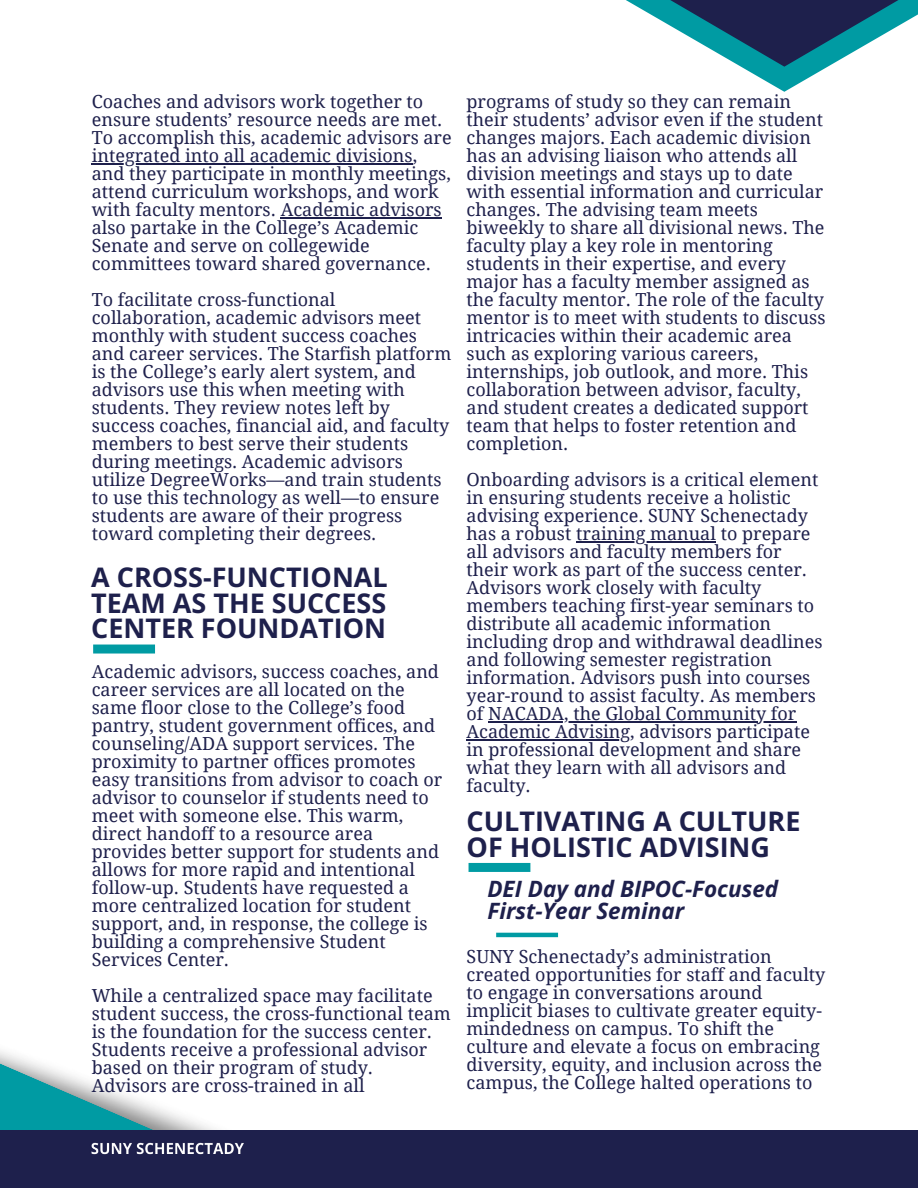
<style>
.page{position:relative;width:918px;height:1188px;background:#fff}
.page>*{position:absolute;margin:0;border:0;box-sizing:border-box;transform-origin:0 0}
.t1{font:700 27px/25.8px "Open Sans";color:#1e204c;text-align:justify}
.t2{font:italic 700 22.5px/22.5px "Open Sans";color:#1e204c}
.t3{font:18px/18px "Droid Serif";color:#1e204c}
</style>
<div class="page">
<svg style="left:0;top:932px;width:559px;height:198px"></svg>
<svg style="left:741px;top:67px;width:86px;height:25px"></svg>
<svg style="left:626px;top:0;width:292px;height:67px"></svg>
<div style="left:0;top:1130px;width:918px;height:58px;background:#1e204c"></div>
<img style="left:91px;top:1142px;width:153px;height:13px">
<hr style="left:92px;top:163px;width:321px;height:1px;background:#1e204c">
<hr style="left:281px;top:217px;width:161px;height:1px;background:#1e204c">
<hr style="left:576px;top:541px;width:140px;height:1px;background:#1e204c">
<hr style="left:488px;top:721px;width:309px;height:1px;background:#1e204c">
<hr style="left:467px;top:739px;width:163px;height:1px;background:#1e204c">
<hr style="left:496px;top:933px;width:62px;height:4px;background:#009ba3">
<div style="left:93px;top:645px;width:62px;height:9px;background:#009ba3"></div>
<div style="left:469px;top:863px;width:61px;height:9px;background:#009ba3"></div>
<p class="t3" style="left:92px;top:93px;width:361px">Coaches and advisors work together to ensure students’ resource needs are met.<br>To accomplish this, academic advisors are integrated into all academic divisions, and they participate in monthly meetings, attend curriculum workshops, and work with faculty mentors. Academic advisors also partake in the College’s Academic Senate and serve on collegewide committees toward shared governance.</p>
<p class="t3" style="left:92px;top:291px;width:361px">To facilitate cross-functional collaboration, academic advisors meet monthly with student success coaches and career services. The Starfish platform is the College’s early alert system, and advisors use this when meeting with students. They review notes left by success coaches, financial aid, and faculty members to best serve their students during meetings. Academic advisors utilize DegreeWorks—and train students to use this technology as well—to ensure students are aware of their progress toward completing their degrees.</p>
<p class="t1" style="left:91px;top:563px;width:298px">A CROSS-FUNCTIONAL TEAM AS THE SUCCESS CENTER FOUNDATION</p>
<p class="t3" style="left:92px;top:663px;width:352px">Academic advisors, success coaches, and career services are all located on the same floor close to the College’s food pantry, student government offices, and counseling/ADA support services. The proximity to partner offices promotes easy transitions from advisor to coach or advisor to counselor if students need to meet with someone else. This warm, direct handoff to a resource area provides better support for students and allows for more rapid and intentional follow-up. Students have requested a more centralized location for student support, and, in response, the college is building a comprehensive Student Services Center.</p>
<p class="t3" style="left:92px;top:987px;width:361px">While a centralized space may facilitate student success, the cross-functional team is the foundation for the success center.<br>Students receive a professional advisor based on their program of study.<br>Advisors are cross-trained in all</p>
<p class="t3" style="left:467px;top:93px;width:360px">programs of study so they can remain their students’ advisor even if the student changes majors. Each academic division has an advising liaison who attends all division meetings and stays up to date with essential information and curricular changes. The advising team meets biweekly to share all divisional news. The faculty play a key role in mentoring students in their expertise, and every major has a faculty member assigned as the faculty mentor. The role of the faculty mentor is to meet with students to discuss intricacies within their academic area such as exploring various careers, internships, job outlook, and more. This collaboration between advisor, faculty, and student creates a dedicated support team that helps to foster retention and completion.</p>
<p class="t3" style="left:467px;top:471px;width:357px">Onboarding advisors is a critical element in ensuring students receive a holistic advising experience. SUNY Schenectady has a robust training manual to prepare all advisors and faculty members for their work as part of the success center.<br>Advisors work closely with faculty members teaching first-year seminars to distribute all academic information including drop and withdrawal deadlines and following semester registration information. Advisors push into courses year-round to assist faculty. As members of NACADA, the Global Community for Academic Advising, advisors participate in professional development and share what they learn with all advisors and faculty.</p>
<p class="t1" style="left:467px;top:808px;width:335px">CULTIVATING A CULTURE<br>OF HOLISTIC ADVISING</p>
<p class="t2" style="left:487px;top:877px;width:292px">DEI Day and BIPOC-Focused<br>First-Year Seminar</p>
<p class="t3" style="left:467px;top:948px;width:360px">SUNY Schenectady’s administration created opportunities for staff and faculty to engage in conversations around implicit biases to cultivate greater equity&shy;mindedness on campus. To shift the culture and elevate a focus on embracing diversity, equity, and inclusion across the campus, the College halted operations to</p>
</div>
